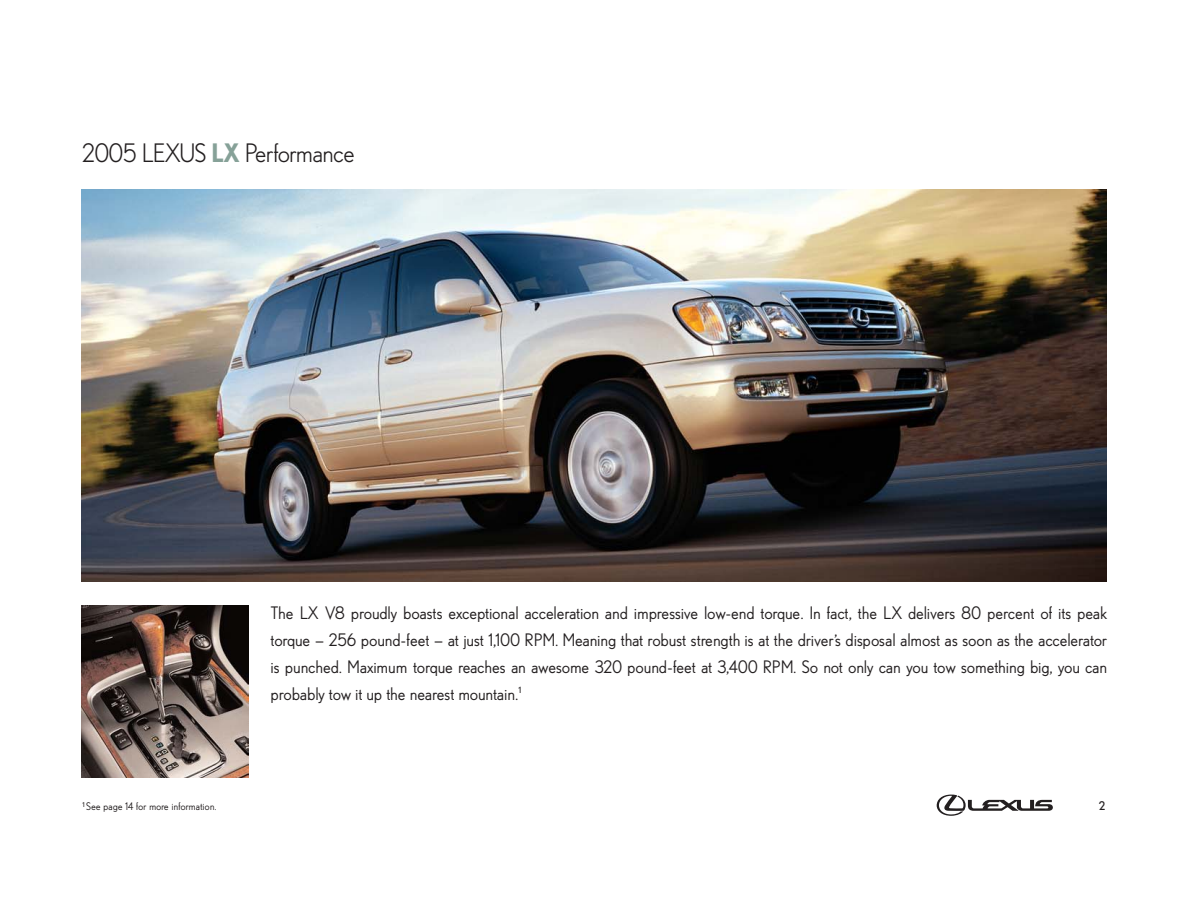
<style>
.page{position:relative;width:1188px;height:918px;background:#fff}
.page>*{position:absolute;margin:0;border:0;box-sizing:border-box;transform-origin:0 0}
.t1{font:25.5px "Lexus Nobel";letter-spacing:-.015em;color:#231f20}
.t2{font:500 17.25px/27px "Lexus Nobel";letter-spacing:.02em;color:#231f20;text-align:justify}
.t3{font:12px "Lexus Nobel Display";color:#231f20}
.t4{font:500 10.5px "Lexus Nobel";letter-spacing:.025em;color:#231f20}
.s1{font-family:"Lexus Nobel SC"}
.s2{font-family:"Lexus Nobel SC";font-weight:700;color:#86a198}
</style>
<div class="page">
<svg style="left:937px;top:795px;width:116px;height:21px"></svg>
<img style="left:81px;top:605px;width:167px;height:173px">
<img style="left:81px;top:189px;width:1026px;height:393px">
<h1 class="t1" style="left:82px;top:144px;width:274px"><span class="s1">2005 LEXUS</span> <span class="s2">LX</span> Performance</h1>
<p class="t4" style="left:82px;top:802px;width:135px"><sup>1</sup> See page 14 for more information.</p>
<p class="t2" style="left:271px;top:600px;width:838px">The LX V8 proudly boasts exceptional acceleration and impressive low-end torque. In fact, the LX delivers 80 percent of its peak torque — 256 pound-feet — at just 1,100 RPM. Meaning that robust strength is at the driver’s disposal almost as soon as the accelerator is punched. Maximum torque reaches an awesome 320 pound-feet at 3,400 RPM. So not only can you tow something big, you can probably tow it up the nearest mountain.<sup>1</sup></p>
<p class="t3" style="left:1099px;top:800px;width:8px">2</p>
</div>
